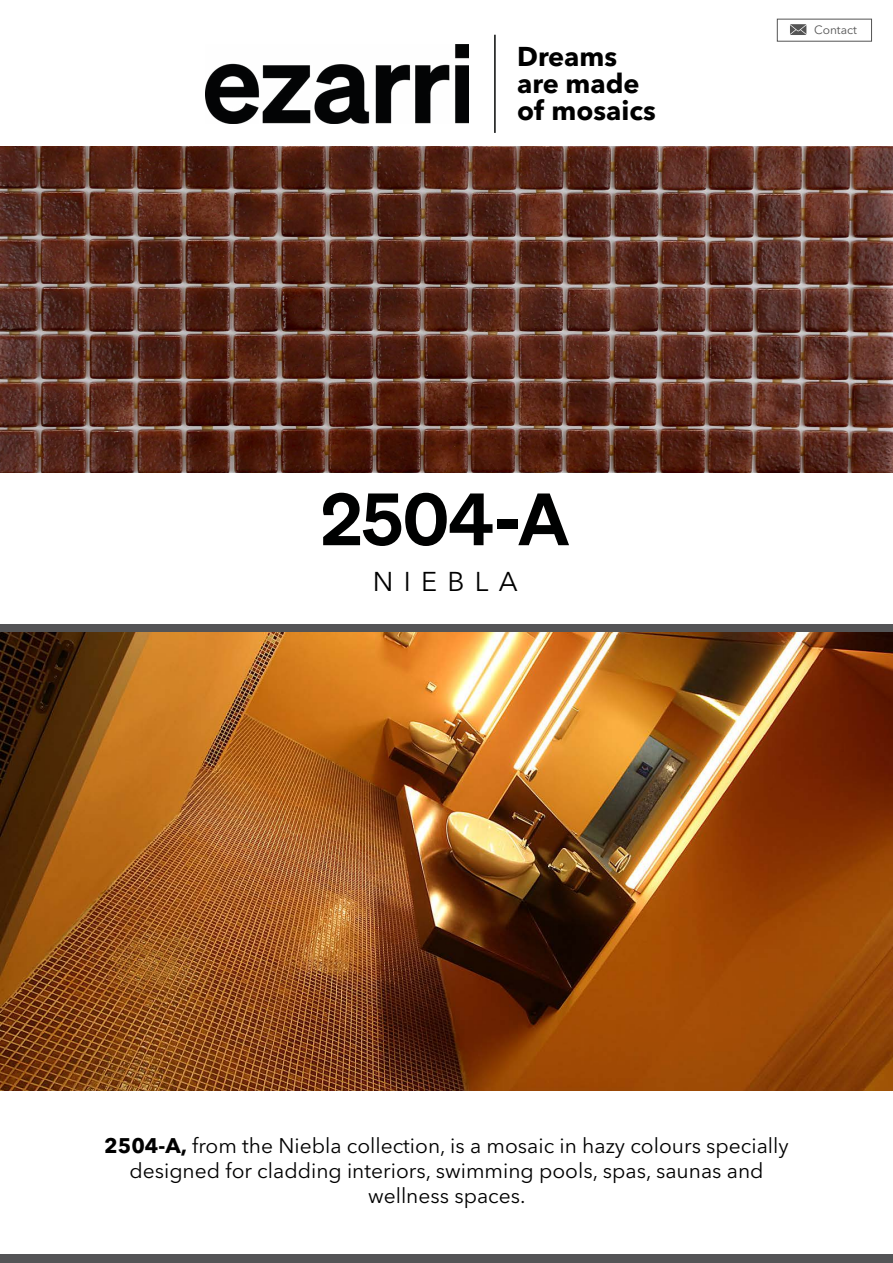
<style>
.page{position:relative;width:893px;height:1263px;background:#fff}
.page>*{position:absolute;margin:0;border:0;box-sizing:border-box;transform-origin:0 0}
.t1{font:600 72px "Test Sohne";color:#000101}
.t2{font:700 27px/27px "Avenir Next LT Pro";color:#000}
.t3{font:27px "Avenir Next LT Pro";letter-spacing:.38em;color:#000}
.t4{font:21px/25.2px "Avenir Next LT Pro";color:#000;text-align:center}
.t5{font:12px "Avenir Next LT Pro";color:#545454}
.s1{font-weight:700}
</style>
<div class="page">
<svg style="left:790px;top:24px;width:16px;height:11px"></svg>
<img style="left:205px;top:44px;width:263px;height:79px">
<hr style="left:494px;top:35px;width:2px;height:98px;background:#070908">
<div style="left:0;top:624px;width:893px;height:9px;background:#545456"></div>
<img style="left:0;top:633px;width:893px;height:458px">
<div style="left:0;top:1254px;width:893px;height:9px;background:#545456"></div>
<img style="left:0;top:147px;width:893px;height:325px">
<p class="t2" style="left:517px;top:43px;width:140px">Dreams are made of mosaics</p>
<h1 class="t1" style="left:321px;top:474px;width:251px">2504-A</h1>
<p class="t3" style="left:373px;top:565px;width:146px">NIEBLA</p>
<p class="t5" style="left:814px;top:23px;width:44px">Contact</p>
<p class="t4" style="left:104px;top:1132px;width:686px"><span class="s1">2504-A,</span> from the Niebla collection, is a mosaic in hazy colours specially designed for cladding interiors, swimming pools, spas, saunas and wellness spaces.</p>
</div>
